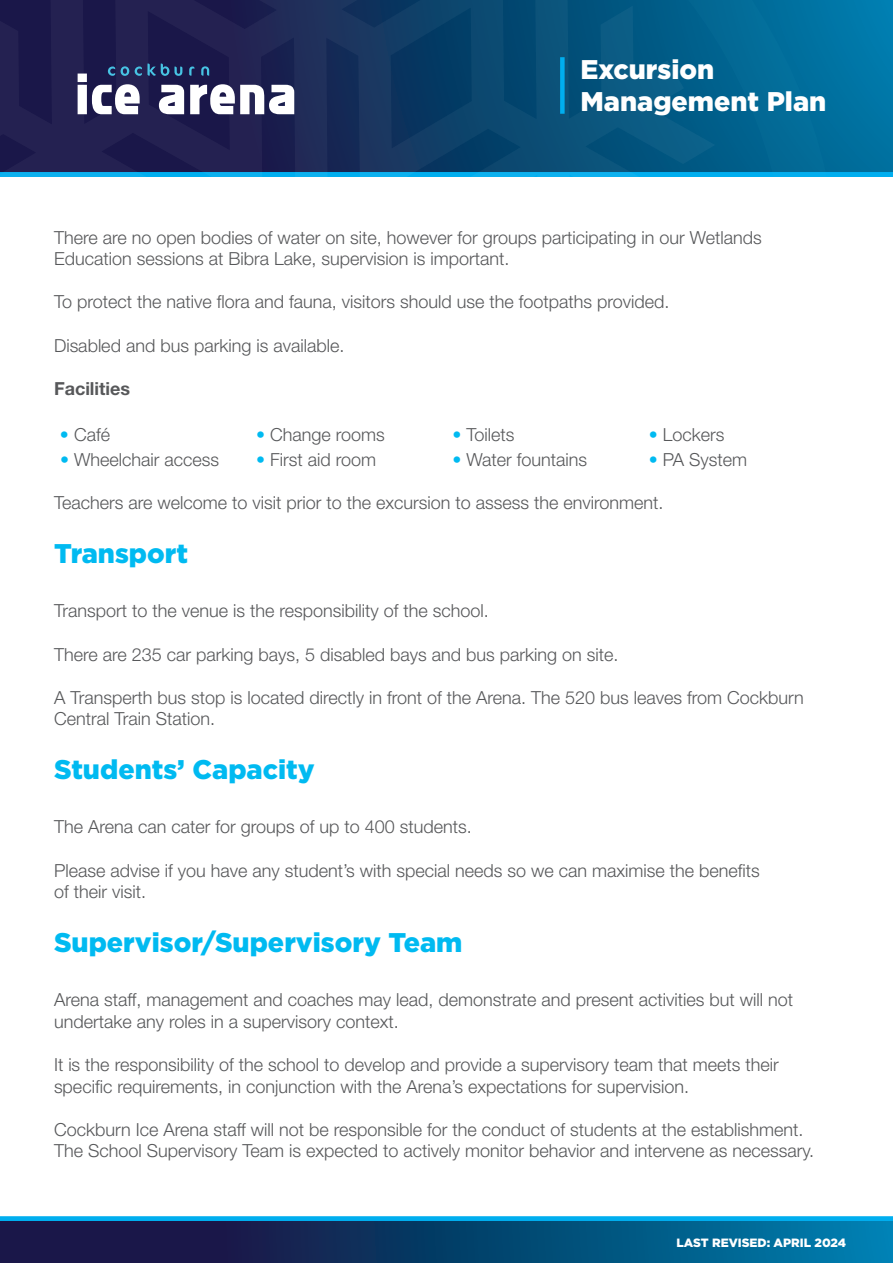
<style>
.page{position:relative;width:893px;height:1263px;background:#fff}
.page>*{position:absolute;margin:0;border:0;box-sizing:border-box;transform-origin:0 0}
.t1{font:900 27px "Gotham";color:#00baf1}
.t2{font:900 27px/32.4px "Gotham";color:#fff}
.t3{font:300 18px/21.6px "Helvetica Neue LT Std";color:#57585a}
.t4{font:700 18px "Helvetica Neue LT Std";color:#57585a}
.t5{font:900 12px "Gotham";color:#fff}
.s1{font-weight:500;color:#00baf1}
</style>
<div class="page">
<svg style="left:0;top:1216px;width:893px;height:6px;background:#0a9eda"></svg>
<div style="left:0;top:0;width:893px;height:176px;background:#0075a6"></div>
<svg style="left:0;top:1222px;width:893px;height:41px;background:#0a406e"></svg>
<svg style="left:840px;top:172px;width:53px;height:5px"></svg>
<svg style="left:0;top:0;width:840px;height:177px;background:#0f4370"></svg>
<svg style="left:78px;top:64px;width:216px;height:50px;background:#717492"></svg>
<div style="left:560px;top:57px;width:5px;height:57px;background:#00aeef"></div>
<h1 class="t2" style="left:580px;top:53px;width:247px">Excursion<br>Management Plan</h1>
<p class="t3" style="left:54px;top:226px;width:709px">There are no open bodies of water on site, however for groups participating in our Wetlands<br>Education sessions at Bibra Lake, supervision is important.</p>
<p class="t3" style="left:54px;top:291px;width:617px">To protect the native flora and fauna, visitors should use the footpaths provided.</p>
<p class="t3" style="left:54px;top:334px;width:292px">Disabled and bus parking is available.</p>
<p class="t4" style="left:54px;top:377px;width:78px">Facilities</p>
<p class="t3" style="left:60px;top:424px;width:52px"><span class="s1">•</span> Café</p>
<p class="t3" style="left:256px;top:424px;width:130px"><span class="s1">•</span> Change rooms</p>
<p class="t3" style="left:452px;top:424px;width:64px"><span class="s1">•</span> Toilets</p>
<p class="t3" style="left:649px;top:424px;width:77px"><span class="s1">•</span> Lockers</p>
<p class="t3" style="left:60px;top:448px;width:161px"><span class="s1">•</span> Wheelchair access</p>
<p class="t3" style="left:256px;top:448px;width:122px"><span class="s1">•</span> First aid room</p>
<p class="t3" style="left:452px;top:448px;width:136px"><span class="s1">•</span> Water fountains</p>
<p class="t3" style="left:649px;top:448px;width:100px"><span class="s1">•</span> PA System</p>
<p class="t3" style="left:54px;top:492px;width:611px">Teachers are welcome to visit prior to the excursion to assess the environment.</p>
<h1 class="t1" style="left:54px;top:535px;width:136px">Transport</h1>
<p class="t3" style="left:54px;top:600px;width:436px">Transport to the venue is the responsibility of the school.</p>
<p class="t3" style="left:54px;top:643px;width:566px">There are 235 car parking bays, 5 disabled bays and bus parking on site.</p>
<p class="t3" style="left:54px;top:686px;width:751px">A Transperth bus stop is located directly in front of the Arena. The 520 bus leaves from Cockburn<br>Central Train Station.</p>
<h1 class="t1" style="left:54px;top:751px;width:262px">Students’ Capacity</h1>
<p class="t3" style="left:54px;top:816px;width:419px">The Arena can cater for groups of up to 400 students.</p>
<p class="t3" style="left:54px;top:859px;width:707px">Please advise if you have any student’s with special needs so we can maximise the benefits of their visit.</p>
<h1 class="t1" style="left:54px;top:924px;width:410px">Supervisor/Supervisory Team</h1>
<p class="t3" style="left:54px;top:988px;width:741px">Arena staff, management and coaches may lead, demonstrate and present activities but will not undertake any roles in a supervisory context.</p>
<p class="t3" style="left:54px;top:1053px;width:726px">It is the responsibility of the school to develop and provide a supervisory team that meets their specific requirements, in conjunction with the Arena’s expectations for supervision.</p>
<p class="t3" style="left:54px;top:1118px;width:762px">Cockburn Ice Arena staff will not be responsible for the conduct of students at the establishment.<br>The School Supervisory Team is expected to actively monitor behavior and intervene as necessary.</p>
<p class="t5" style="left:676px;top:1234px;width:171px">LAST REVISED: APRIL 2024</p>
</div>
